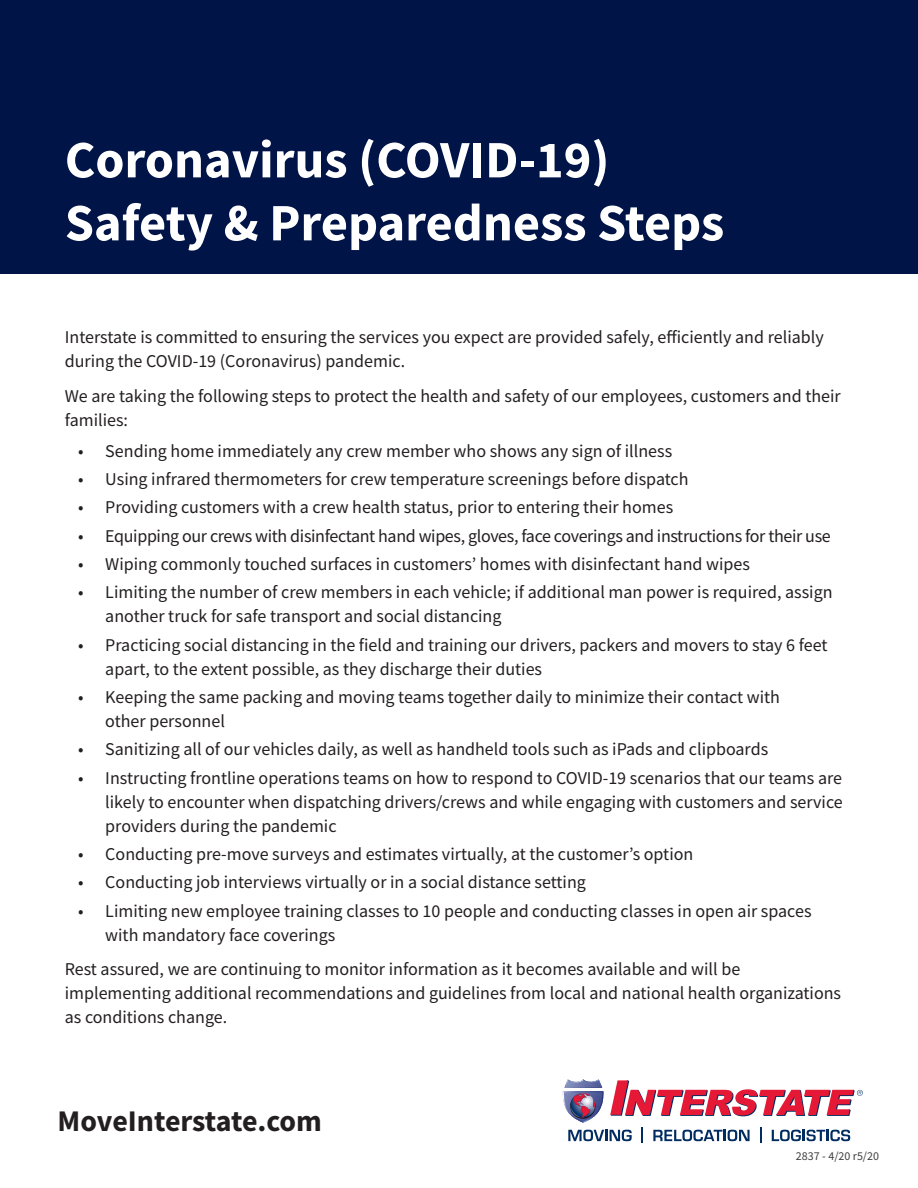
<style>
.page{position:relative;width:918px;height:1188px;background:#fff}
.page>*{position:absolute;margin:0;border:0;box-sizing:border-box;transform-origin:0 0}
.t1{font:700 52.5px/63px "Source Sans Pro";color:#fff}
.t2{font:700 30px "Source Sans Pro";letter-spacing:-.01em;color:#231f20}
.t3{font:18px/24px "Source Sans Pro";color:#231f20}
.t4{font:18px "Source Sans Pro";letter-spacing:-.02em;color:#231f20}
.t5{font:12px "Source Sans Pro";color:#3e3e3f}
</style>
<div class="page">
<div style="left:0;top:0;width:918px;height:274px;background:#001447"></div>
<svg style="left:563px;top:1079px;width:41px;height:44px"></svg>
<svg style="left:568px;top:1130px;width:64px;height:11px"></svg>
<svg style="left:642px;top:1127px;width:1px;height:16px"></svg>
<svg style="left:653px;top:1130px;width:97px;height:11px"></svg>
<svg style="left:760px;top:1127px;width:1px;height:16px"></svg>
<svg style="left:772px;top:1130px;width:78px;height:11px"></svg>
<svg style="left:610px;top:1080px;width:253px;height:36px"></svg>
<h1 class="t1" style="left:65px;top:128px;width:661px">Coronavirus (COVID-19)<br>Safety &amp; Preparedness Steps</h1>
<p class="t3" style="left:65px;top:325px;width:760px">Interstate is committed to ensuring the services you expect are provided safely, efficiently and reliably during the COVID-19 (Coronavirus) pandemic.</p>
<p class="t3" style="left:65px;top:384px;width:778px">We are taking the following steps to protect the health and safety of our employees, customers and their families:</p>
<p class="t3" style="left:78px;top:439px;width:595px">• Sending home immediately any crew member who shows any sign of illness</p>
<p class="t3" style="left:78px;top:467px;width:612px">• Using infrared thermometers for crew temperature screenings before dispatch</p>
<p class="t3" style="left:78px;top:495px;width:596px">• Providing customers with a crew health status, prior to entering their homes</p>
<p class="t4" style="left:78px;top:524px;width:754px">• Equipping our crews with disinfectant hand wipes, gloves, face coverings and instructions for their use</p>
<p class="t3" style="left:78px;top:552px;width:673px">• Wiping commonly touched surfaces in customers’ homes with disinfectant hand wipes</p>
<p class="t3" style="left:105px;top:580px;width:729px;text-indent:-27px">• Limiting the number of crew members in each vehicle; if additional man power is required, assign another truck for safe transport and social distancing</p>
<p class="t3" style="left:105px;top:633px;width:724px;text-indent:-27px">• Practicing social distancing in the field and training our drivers, packers and movers to stay 6 feet apart, to the extent possible, as they discharge their duties</p>
<p class="t3" style="left:105px;top:685px;width:676px;text-indent:-27px">• Keeping the same packing and moving teams together daily to minimize their contact with other personnel</p>
<p class="t3" style="left:78px;top:737px;width:691px">• Sanitizing all of our vehicles daily, as well as handheld tools such as iPads and clipboards</p>
<p class="t3" style="left:105px;top:766px;width:739px;text-align:justify;text-indent:-27px">• Instructing frontline operations teams on how to respond to COVID-19 scenarios that our teams are likely to encounter when dispatching drivers/crews and while engaging with customers and service providers during the pandemic</p>
<p class="t3" style="left:78px;top:842px;width:617px">• Conducting pre-move surveys and estimates virtually, at the customer’s option</p>
<p class="t3" style="left:78px;top:870px;width:509px">• Conducting job interviews virtually or in a social distance setting</p>
<p class="t3" style="left:105px;top:899px;width:708px;text-indent:-27px">• Limiting new employee training classes to 10 people and conducting classes in open air spaces with mandatory face coverings</p>
<p class="t3" style="left:65px;top:957px;width:778px">Rest assured, we are continuing to monitor information as it becomes available and will be implementing additional recommendations and guidelines from local and national health organizations as conditions change.</p>
<h2 class="t2" style="left:58px;top:1100px;width:266px">MoveInterstate.com</h2>
<p class="t5" style="left:796px;top:1149px;width:85px">2837 - 4/20 r5/20</p>
</div>
